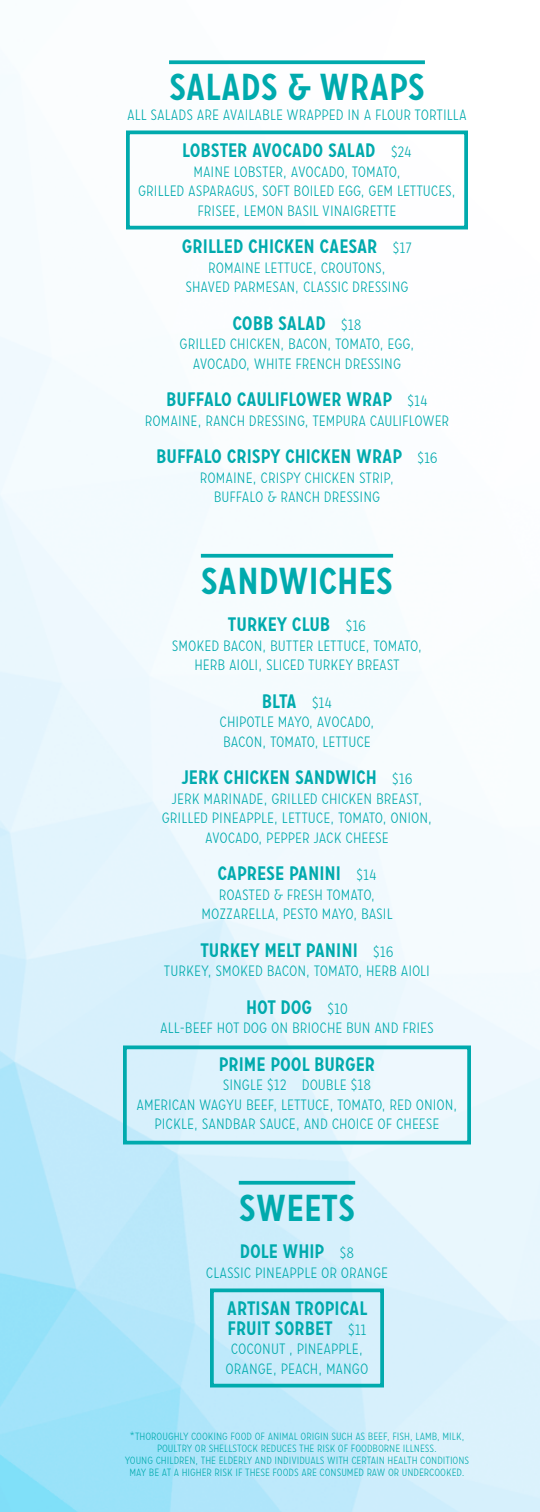
<style>
.page{position:relative;width:540px;height:1512px;background:#fff}
.page>*{position:absolute;margin:0;border:0;box-sizing:border-box;transform-origin:0 0}
.t1{font:500 37.5px "Carrosserie";color:#00aaad}
.t2{font:500 19.5px/19.5px "Carrosserie";color:#00aaad}
.t3{font:200 15px/19.5px "Carrosserie";color:#00aaad;text-align:center}
.t4{font:200 10.5px/12px "Carrosserie";color:#00aaad;text-align:center}
.s1{font-weight:200;font-size:15px}
</style>
<div class="page">
<img style="left:0;top:64px;width:540px;height:1448px">
<svg style="left:169px;top:60px;width:256px;height:4px"></svg>
<svg style="left:201px;top:554px;width:192px;height:4px"></svg>
<svg style="left:239px;top:1181px;width:116px;height:4px"></svg>
<div style="left:126px;top:130px;width:342px;height:100px;border:4px solid #00aaad"></div>
<div style="left:210px;top:1288px;width:174px;height:100px;border:4px solid #00aaad"></div>
<div style="left:123px;top:1046px;width:348px;height:98px;border:4px solid #00aaad"></div>
<h1 class="t1" style="left:169px;top:63px;width:257px">SALADS &amp; WRAPS</h1>
<p class="t3" style="left:127px;top:105px;width:341px">ALL SALADS ARE AVAILABLE WRAPPED IN A FLOUR TORTILLA</p>
<h2 class="t2" style="left:182px;top:141px;width:231px">LOBSTER AVOCADO SALAD <span class="s1">$24</span></h2>
<p class="t3" style="left:138px;top:162px;width:319px">MAINE LOBSTER, AVOCADO, TOMATO,<br>GRILLED ASPARAGUS, SOFT BOILED EGG, GEM LETTUCES,<br>FRISEE, LEMON BASIL VINAIGRETTE</p>
<h2 class="t2" style="left:182px;top:237px;width:232px">GRILLED CHICKEN CAESAR <span class="s1">$17</span></h2>
<p class="t3" style="left:185px;top:258px;width:225px">ROMAINE LETTUCE, CROUTONS,<br>SHAVED PARMESAN, CLASSIC DRESSING</p>
<h2 class="t2" style="left:232px;top:313px;width:131px">COBB SALAD <span class="s1">$18</span></h2>
<p class="t3" style="left:180px;top:334px;width:236px">GRILLED CHICKEN, BACON, TOMATO, EGG,<br>AVOCADO, WHITE FRENCH DRESSING</p>
<h2 class="t2" style="left:166px;top:390px;width:263px">BUFFALO CAULIFLOWER WRAP <span class="s1">$14</span></h2>
<p class="t3" style="left:145px;top:411px;width:306px">ROMAINE, RANCH DRESSING, TEMPURA CAULIFLOWER</p>
<h2 class="t2" style="left:156px;top:447px;width:283px">BUFFALO CRISPY CHICKEN WRAP <span class="s1">$16</span></h2>
<p class="t3" style="left:200px;top:468px;width:196px">ROMAINE, CRISPY CHICKEN STRIP,<br>BUFFALO &amp; RANCH DRESSING</p>
<h1 class="t1" style="left:201px;top:556px;width:194px">SANDWICHES</h1>
<h2 class="t2" style="left:228px;top:615px;width:140px">TURKEY CLUB <span class="s1">$16</span></h2>
<p class="t3" style="left:172px;top:636px;width:252px">SMOKED BACON, BUTTER LETTUCE, TOMATO,<br>HERB AIOLI, SLICED TURKEY BREAST</p>
<h2 class="t2" style="left:262px;top:691px;width:72px">BLTA <span class="s1">$14</span></h2>
<p class="t3" style="left:220px;top:712px;width:156px;text-align:left">CHIPOTLE MAYO, AVOCADO,<br>BACON, TOMATO, LETTUCE</p>
<h2 class="t2" style="left:181px;top:768px;width:233px">JERK CHICKEN SANDWICH <span class="s1">$16</span></h2>
<p class="t3" style="left:162px;top:789px;width:272px">JERK MARINADE, GRILLED CHICKEN BREAST,<br>GRILLED PINEAPPLE, LETTUCE, TOMATO, ONION,<br>AVOCADO, PEPPER JACK CHEESE</p>
<h2 class="t2" style="left:217px;top:864px;width:161px">CAPRESE PANINI <span class="s1">$14</span></h2>
<p class="t3" style="left:202px;top:885px;width:193px">ROASTED &amp; FRESH TOMATO,<br>MOZZARELLA, PESTO MAYO, BASIL</p>
<h2 class="t2" style="left:200px;top:940px;width:195px">TURKEY MELT PANINI <span class="s1">$16</span></h2>
<p class="t3" style="left:164px;top:961px;width:268px">TURKEY, SMOKED BACON, TOMATO, HERB AIOLI</p>
<h2 class="t2" style="left:246px;top:997px;width:103px">HOT DOG <span class="s1">$10</span></h2>
<p class="t3" style="left:160px;top:1018px;width:275px">ALL-BEEF HOT DOG ON BRIOCHE BUN AND FRIES</p>
<h2 class="t2" style="left:219px;top:1054px;width:158px">PRIME POOL BURGER</h2>
<p class="t3" style="left:136px;top:1075px;width:323px">SINGLE $12 DOUBLE $18<br>AMERICAN WAGYU BEEF, LETTUCE, TOMATO, RED ONION,<br>PICKLE, SANDBAR SAUCE, AND CHOICE OF CHEESE</p>
<h1 class="t1" style="left:239px;top:1183px;width:118px">SWEETS</h1>
<h2 class="t2" style="left:240px;top:1242px;width:116px">DOLE WHIP <span class="s1">$8</span></h2>
<p class="t3" style="left:206px;top:1263px;width:184px">CLASSIC PINEAPPLE OR ORANGE</p>
<h2 class="t2" style="left:227px;top:1299px;width:142px">ARTISAN TROPICAL<br>FRUIT SORBET <span class="s1">$11</span></h2>
<p class="t3" style="left:226px;top:1339px;width:144px">COCONUT , PINEAPPLE,<br>ORANGE, PEACH, MANGO</p>
<p class="t4" style="left:125px;top:1430px;width:346px">*THOROUGHLY COOKING FOOD OF ANIMAL ORIGIN SUCH AS BEEF, FISH, LAMB, MILK, POULTRY OR SHELLSTOCK REDUCES THE RISK OF FOODBORNE ILLNESS.<br>YOUNG CHILDREN, THE ELDERLY AND INDIVIDUALS WITH CERTAIN HEALTH CONDITIONS MAY BE AT A HIGHER RISK IF THESE FOODS ARE CONSUMED RAW OR UNDERCOOKED.</p>
</div>
